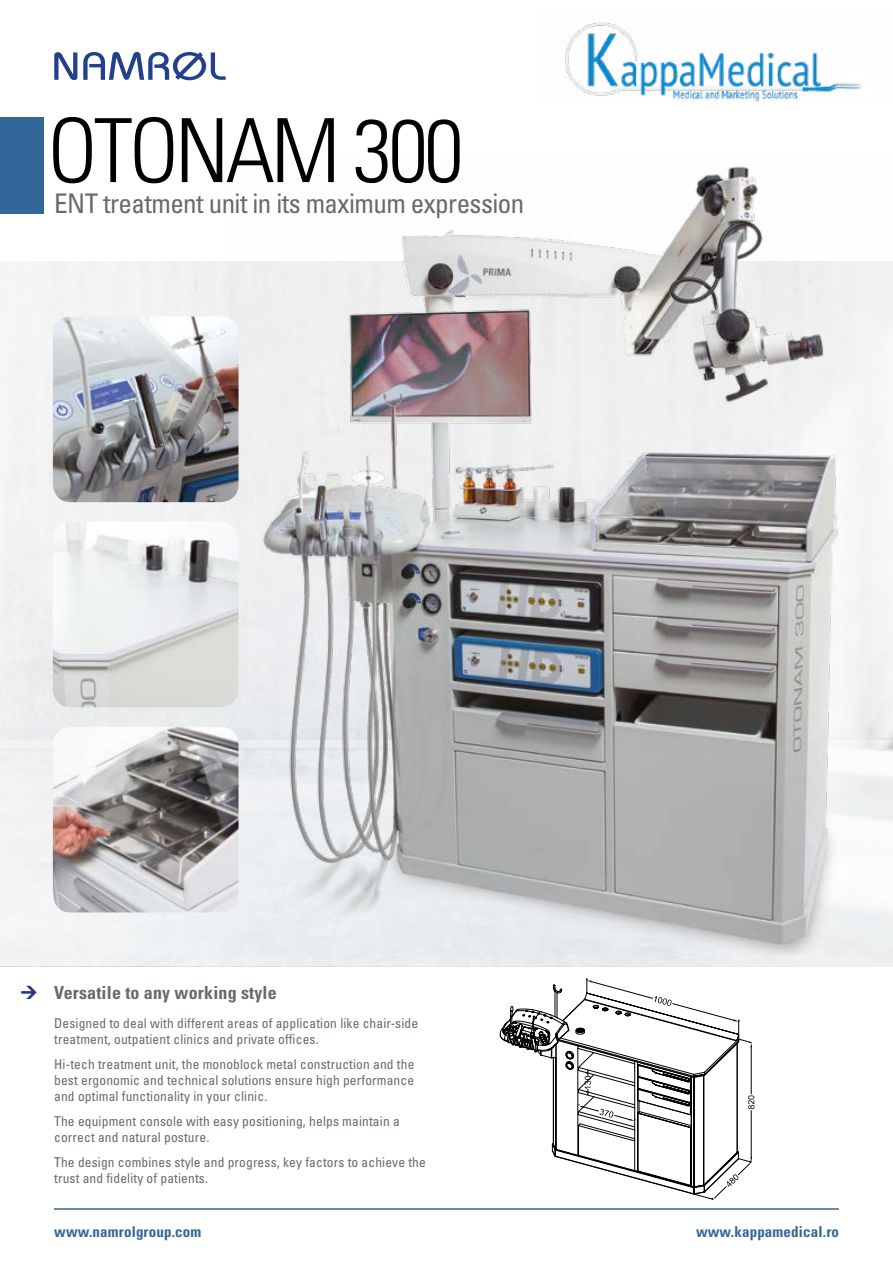
<style>
.page{position:relative;width:893px;height:1263px;background:#fff}
.page>*{position:absolute;margin:0;border:0;box-sizing:border-box;transform-origin:0 0}
.t1{font:300 condensed 88.5px "Univers LT Std";letter-spacing:-.04em;color:#000}
.t2{font:condensed 27px "Univers LT Std";letter-spacing:-.02em;color:#646a6e}
.t3{font:700 condensed 18px "Univers LT Std";letter-spacing:.01em;color:#646a6e}
.t4{font:700 condensed 15px "Univers LT Std";letter-spacing:.01em;color:#369}
.t5{font:condensed 13.5px/16.2px "Univers LT Std";letter-spacing:.01em;color:#646a6e}
</style>
<div class="page">
<div style="left:0;top:261px;width:893px;height:705px;background:#f1f2f4"></div>
<img style="left:229px;top:166px;width:664px;height:788px">
<svg style="left:54px;top:52px;width:23px;height:28px"></svg>
<svg style="left:83px;top:52px;width:143px;height:28px"></svg>
<div style="left:0;top:117px;width:44px;height:96px;background:#369"></div>
<img style="left:565px;top:22px;width:297px;height:80px">
<hr style="left:54px;top:1208px;width:785px;height:2px;background:#369">
<img style="left:53px;top:316px;width:186px;height:186px">
<img style="left:53px;top:522px;width:186px;height:185px">
<img style="left:53px;top:727px;width:186px;height:185px">
<svg style="left:499px;top:979px;width:255px;height:208px"></svg>
<h1 class="t1" style="left:48px;top:98px;width:417px">OTONAM 300</h1>
<h2 class="t2" style="left:54px;top:187px;width:472px">ENT treatment unit in its maximum expression</h2>
<h3 class="t3" style="left:54px;top:982px;width:224px">Versatile to any working style</h3>
<p class="t5" style="left:54px;top:1015px;width:365px">Designed to deal with different areas of application like chair-side treatment, outpatient clinics and private offices.</p>
<p class="t5" style="left:54px;top:1056px;width:362px;text-align:justify">Hi-tech treatment unit, the monoblock metal construction and the best ergonomic and technical solutions ensure high performance and optimal functionality in your clinic.</p>
<p class="t5" style="left:54px;top:1113px;width:347px">The equipment console with easy positioning, helps maintain a correct and natural posture.</p>
<p class="t5" style="left:54px;top:1154px;width:373px">The design combines style and progress, key factors to achieve the trust and fidelity of patients.</p>
<p class="t4" style="left:54px;top:1222px;width:149px">www.namrolgroup.com</p>
<p class="t4" style="left:696px;top:1222px;width:144px">www.kappamedical.ro</p>
</div>
